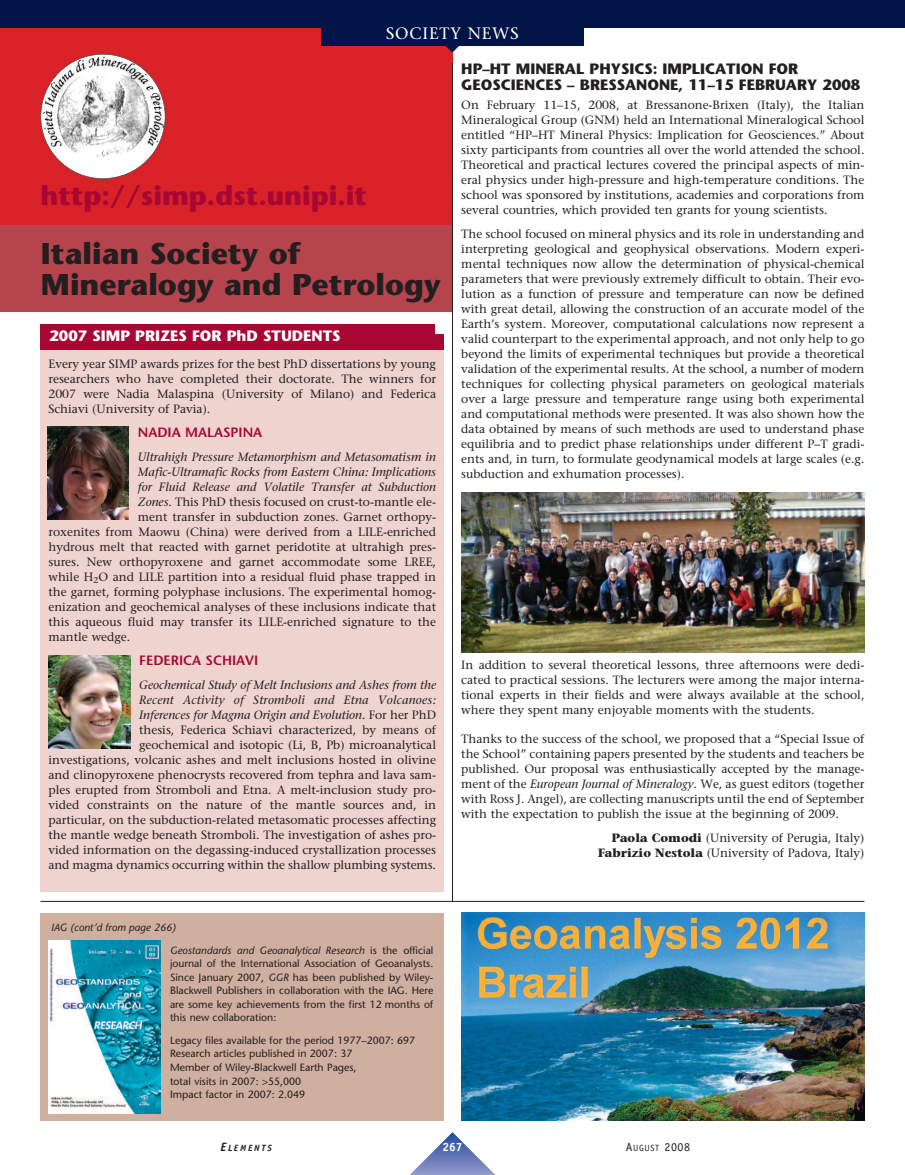
<style>
.page{position:relative;width:905px;height:1175px;background:#fff}
.page>*{position:absolute;margin:0;border:0;box-sizing:border-box;transform-origin:0 0}
.t1{font:700 30px/31.5px "Stone Sans";color:#231f20}
.t2{font:700 27px "Stone Sans";color:#a60733}
.t3{font:16.5px "Stone Serif";letter-spacing:.05em;color:#fff}
.t4{font:700 15px/15.8px "Stone Sans";color:#231f20}
.t5{font:700 15px "Stone Sans";color:#fff}
.t6{font:600 13.5px "Stone Sans";color:#a60733}
.t7{font:12px/15px "Stone Serif";color:#231f20;text-align:justify}
.t8{font:italic 12px "Stone Serif";color:#231f20}
.t9{font:12px "Officina Sans";color:#231f20}
.t10{font:700 12px "Officina Sans";color:#fff}
.t11{font:10.5px/13.5px "Stone Sans";color:#231f20;text-align:justify}
.t12{font:italic 10.5px/22.5px "Stone Sans";color:#231f20}
.t13{font:italic 700 9px "Officina Sans";letter-spacing:.2em;color:#231f20}
.s1{font-style:italic}
.s2{font-weight:700}
.s3{font-style:normal}
.s4{font-size:12px}
.s5{font-size:9px}
</style>
<div class="page">
<div style="left:40px;top:347px;width:403px;height:544px;background:#eed3cf"></div>
<div style="left:0;top:0;width:452px;height:256px;background:#d92128"></div>
<div style="left:0;top:225px;width:452px;height:86px;background:#b5444d"></div>
<img style="left:41px;top:54px;width:124px;height:125px;border-radius:50%">
<div style="left:40px;top:324px;width:403px;height:26px;background:#a60733"></div>
<div style="left:435px;top:324px;width:9px;height:9px;background:#fff"></div>
<div style="left:0;top:0;width:904px;height:27px;background:#001447"></div>
<svg style="left:411px;top:1132px;width:83px;height:42px"></svg>
<div style="left:321px;top:0;width:263px;height:45px;background:#001447"></div>
<svg style="left:444px;top:45px;width:16px;height:7px"></svg>
<div style="left:40px;top:913px;width:404px;height:207px;background:#cfaf9f"></div>
<img style="left:461px;top:912px;width:403px;height:208px">
<img style="left:48px;top:940px;width:113px;height:173px">
<img style="left:47px;top:426px;width:82px;height:93px">
<img style="left:48px;top:655px;width:82px;height:93px">
<hr style="left:452px;top:63px;width:1px;height:838px;background:#231f20">
<img style="left:461px;top:492px;width:403px;height:160px">
<hr style="left:40px;top:901px;width:824px;height:1px;background:#231f20">
<h3 class="t3" style="left:386px;top:27px;width:134px">SOCIETY NEWS</h3>
<h2 class="t2" style="left:40px;top:185px;width:328px">http://simp.dst.unipi.it</h2>
<h1 class="t1" style="left:41px;top:241px;width:401px">Italian Society of<br>Mineralogy and Petrology</h1>
<p class="t5" style="left:50px;top:330px;width:292px">2007 SIMP PRIZES FOR PhD STUDENTS</p>
<p class="t7" style="left:48px;top:357px;width:389px">Every year SIMP awards prizes for the best PhD dissertations by young researchers who have completed their doctorate. The winners for 2007 were Nadia Malaspina (University of Milano) and Federica Schiavi (University of Pavia).</p>
<p class="t6" style="left:138px;top:427px;width:126px">NADIA MALASPINA</p>
<p class="t8" style="left:138px;top:452px;width:300px">Ultrahigh Pressure Metamorphism and Metasomatism in</p>
<p class="t8" style="left:138px;top:467px;width:300px">Mafic-Ultramafic Rocks from Eastern China: Implications</p>
<p class="t8" style="left:138px;top:482px;width:300px">for Fluid Release and Volatile Transfer at Subduction</p>
<p class="t7" style="left:138px;top:495px;width:300px"><span class="s1">Zones</span>. This PhD thesis focused on crust-to-mantle ele-</p>
<p class="t7" style="left:138px;top:510px;width:300px">ment transfer in subduction zones. Garnet orthopy-</p>
<p class="t7" style="left:48px;top:525px;width:389px">roxenites from Maowu (China) were derived from a LILE-enriched</p>
<p class="t7" style="left:48px;top:540px;width:389px">hydrous melt that reacted with garnet peridotite at ultrahigh pres-</p>
<p class="t7" style="left:48px;top:555px;width:389px">sures. New orthopyroxene and garnet accommodate some LREE,</p>
<p class="t7" style="left:48px;top:570px;width:389px">while H<sub>2</sub>O and LILE partition into a residual fluid phase trapped in</p>
<p class="t7" style="left:48px;top:585px;width:389px">the garnet, forming polyphase inclusions. The experimental homog-</p>
<p class="t7" style="left:48px;top:600px;width:389px">enization and geochemical analyses of these inclusions indicate that</p>
<p class="t7" style="left:48px;top:615px;width:389px">this aqueous fluid may transfer its LILE-enriched signature to the</p>
<p class="t7" style="left:48px;top:630px;width:83px">mantle wedge.</p>
<p class="t6" style="left:139px;top:655px;width:121px">FEDERICA SCHIAVI</p>
<p class="t7" style="left:48px;top:678px;width:389px;text-align:right"><span class="s1">Geochemical Study of Melt Inclusions and Ashes from the<br>Recent Activity of Stromboli and Etna Volcanoes:<br>Inferences for Magma Origin and Evolution.</span> For her PhD<br>thesis, Federica Schiavi characterized, by means of<br>geochemical and isotopic (Li, B, Pb) microanalytical<br>investigations, volcanic ashes and melt inclusions hosted in olivine and clinopyroxene phenocrysts recovered from tephra and lava sam&shy;ples erupted from Stromboli and Etna. A melt-inclusion study pro&shy;vided constraints on the nature of the mantle sources and, in particular, on the subduction-related metasomatic processes affecting the mantle wedge beneath Stromboli. The investigation of ashes pro&shy;vided information on the degassing-induced crystallization processes and magma dynamics occurring within the shallow plumbing systems.</p>
<p class="t4" style="left:461px;top:63px;width:400px">HP–HT MINERAL PHYSICS: IMPLICATION FOR<br>GEOSCIENCES – BRESSANONE, 11–15 FEBRUARY 2008</p>
<p class="t7" style="left:461px;top:99px;width:404px">On February 11–15, 2008, at Bressanone-Brixen (Italy), the Italian Mineralogical Group (GNM) held an International Mineralogical School entitled “HP–HT Mineral Physics: Implication for Geosciences.” About sixty participants from countries all over the world attended the school.<br>Theoretical and practical lectures covered the principal aspects of min&shy;eral physics under high-pressure and high-temperature conditions. The school was sponsored by institutions, academies and corporations from several countries, which provided ten grants for young scientists.</p>
<p class="t7" style="left:461px;top:228px;width:404px">The school focused on mineral physics and its role in understanding and interpreting geological and geophysical observations. Modern experi&shy;mental techniques now allow the determination of physical-chemical parameters that were previously extremely difficult to obtain. Their evo&shy;lution as a function of pressure and temperature can now be defined with great detail, allowing the construction of an accurate model of the Earth’s system. Moreover, computational calculations now represent a valid counterpart to the experimental approach, and not only help to go beyond the limits of experimental techniques but provide a theoretical validation of the experimental results. At the school, a number of modern techniques for collecting physical parameters on geological materials over a large pressure and temperature range using both experimental and computational methods were presented. It was also shown how the data obtained by means of such methods are used to understand phase equilibria and to predict phase relationships under different P–T gradi&shy;ents and, in turn, to formulate geodynamical models at large scales (e.g. subduction and exhumation processes).</p>
<p class="t7" style="left:461px;top:658px;width:404px">In addition to several theoretical lessons, three afternoons were dedi&shy;cated to practical sessions. The lecturers were among the major interna&shy;tional experts in their fields and were always available at the school, where they spent many enjoyable moments with the students.</p>
<p class="t7" style="left:461px;top:732px;width:404px">Thanks to the success of the school, we proposed that a “Special Issue of the School” containing papers presented by the students and teachers be published. Our proposal was enthusiastically accepted by the manage&shy;ment of the <span class="s1">European Journal of Mineralogy</span>. We, as guest editors (together with Ross J. Angel), are collecting manuscripts until the end of September with the expectation to publish the issue at the beginning of 2009.</p>
<p class="t7" style="left:597px;top:831px;width:268px;text-align:right"><span class="s2">Paola Comodi</span> (University of Perugia, Italy)<br><span class="s2">Fabrizio Nestola</span> (University of Padova, Italy)</p>
<p class="t12" style="left:170px;top:917px;width:265px;text-indent:-119px">IAG (cont’d from page 266)<br>Geostandards and Geoanalytical Research <span class="s3">is the official</span></p>
<p class="t11" style="left:170px;top:958px;width:265px">journal of the International Association of Geoanalysts.<br>Since January 2007, <span class="s1">GGR</span> has been published by Wiley-Blackwell Publishers in collaboration with the IAG. Here are some key achievements from the first 12 months of this new collaboration:</p>
<p class="t11" style="left:170px;top:1034px;width:247px;text-align:left">Legacy files available for the period 1977–2007: 697<br>Research articles published in 2007: 37<br>Member of Wiley-Blackwell Earth Pages,<br>total visits in 2007: &gt;55,000<br>Impact factor in 2007: 2.049</p>
<p class="t13" style="left:220px;top:1144px;width:53px"><span class="s4">E</span>LEMENTS</p>
<p class="t9" style="left:626px;top:1142px;width:66px">A<span class="s5">UGUST</span> 2008</p>
<p class="t10" style="left:442px;top:1142px;width:22px">267</p>
</div>
